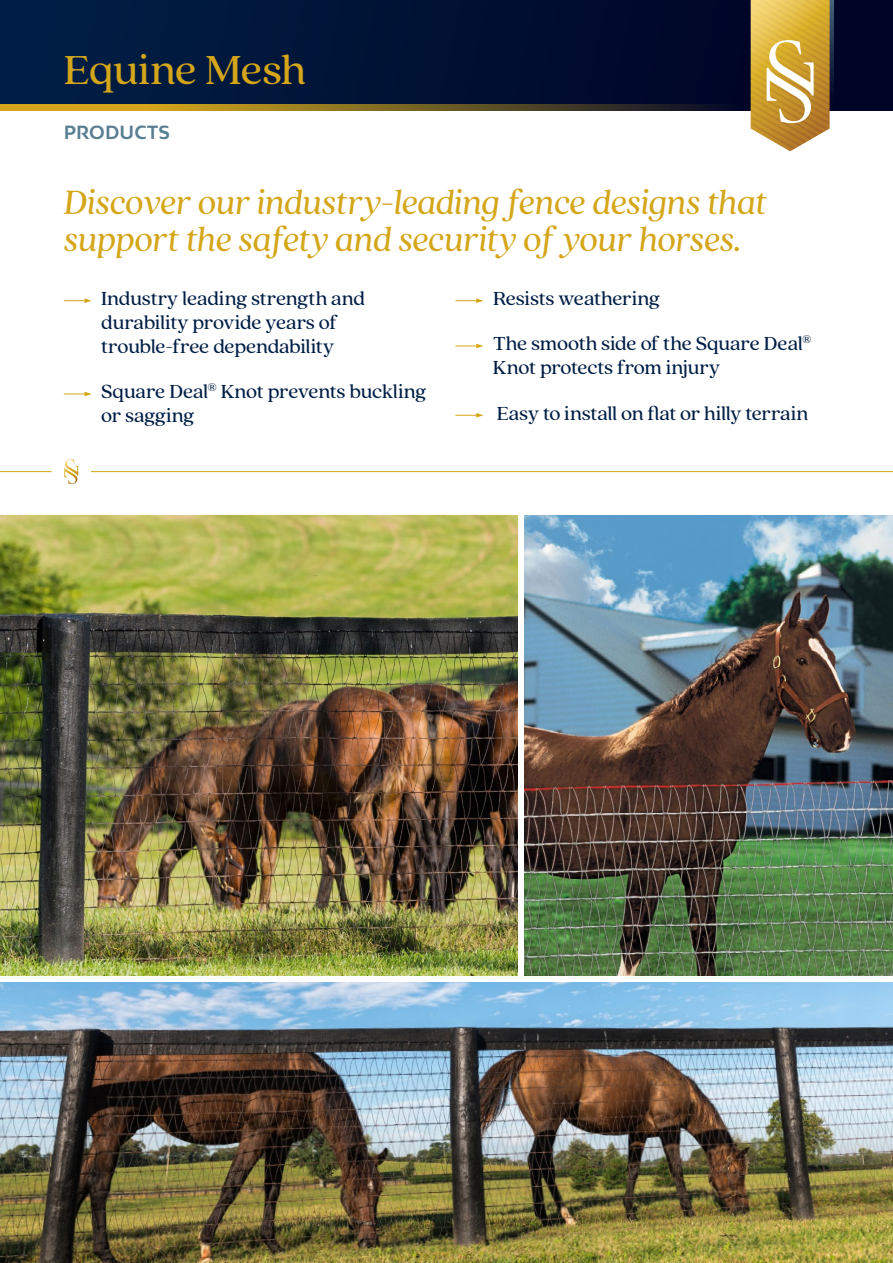
<style>
.page{position:relative;width:893px;height:1263px;background:#fff}
.page>*{position:absolute;margin:0;border:0;box-sizing:border-box;transform-origin:0 0}
.t1{font:45px "Quincy CF Text";letter-spacing:-.01em;color:#d5a619}
.t2{font:italic 37.5px/37.5px "Quincy CF Text";letter-spacing:-.015em;color:#d5a619}
.t3{font:21px/24px "Quincy CF Text";letter-spacing:-.01em;color:#001e45}
.t4{font:700 18px "Bw Mitga";letter-spacing:.005em;color:#587e92}
</style>
<div class="page">
<div style="left:0;top:0;width:893px;height:111px;background:linear-gradient(to right,#001f45,#010222)"></div>
<svg style="left:0;top:104px;width:893px;height:7px;background:#756021"></svg>
<svg style="left:64px;top:298px;width:28px;height:5px"></svg>
<svg style="left:64px;top:392px;width:28px;height:4px"></svg>
<svg style="left:455px;top:298px;width:28px;height:5px"></svg>
<svg style="left:455px;top:344px;width:28px;height:4px"></svg>
<svg style="left:455px;top:413px;width:28px;height:4px"></svg>
<hr style="left:0;top:471px;width:51px;height:1px;background:#d5a619">
<hr style="left:91px;top:471px;width:802px;height:1px;background:#d5a619">
<svg style="left:64px;top:459px;width:14px;height:25px"></svg>
<svg style="left:751px;top:0;width:83px;height:152px"></svg>
<img style="left:0;top:982px;width:893px;height:281px">
<img style="left:0;top:516px;width:518px;height:460px">
<img style="left:524px;top:516px;width:369px;height:460px">
<h1 class="t1" style="left:64px;top:44px;width:244px">Equine Mesh</h1>
<p class="t4" style="left:64px;top:121px;width:108px">PRODUCTS</p>
<h2 class="t2" style="left:64px;top:184px;width:705px">Discover our industry-leading fence designs that support the safety and security of your horses.</h2>
<p class="t3" style="left:101px;top:287px;width:265px">Industry leading strength and durability provide years of trouble-free dependability</p>
<p class="t3" style="left:101px;top:380px;width:326px">Square Deal<sup>®</sup> Knot prevents buckling or sagging</p>
<p class="t3" style="left:493px;top:276px;width:320px;line-height:45.3px">Resists weathering<br>The smooth side of the Square Deal<sup>®</sup></p>
<p class="t3" style="left:493px;top:345px;width:317px;line-height:45.3px">Knot protects from injury<br>Easy to install on flat or hilly terrain</p>
</div>
